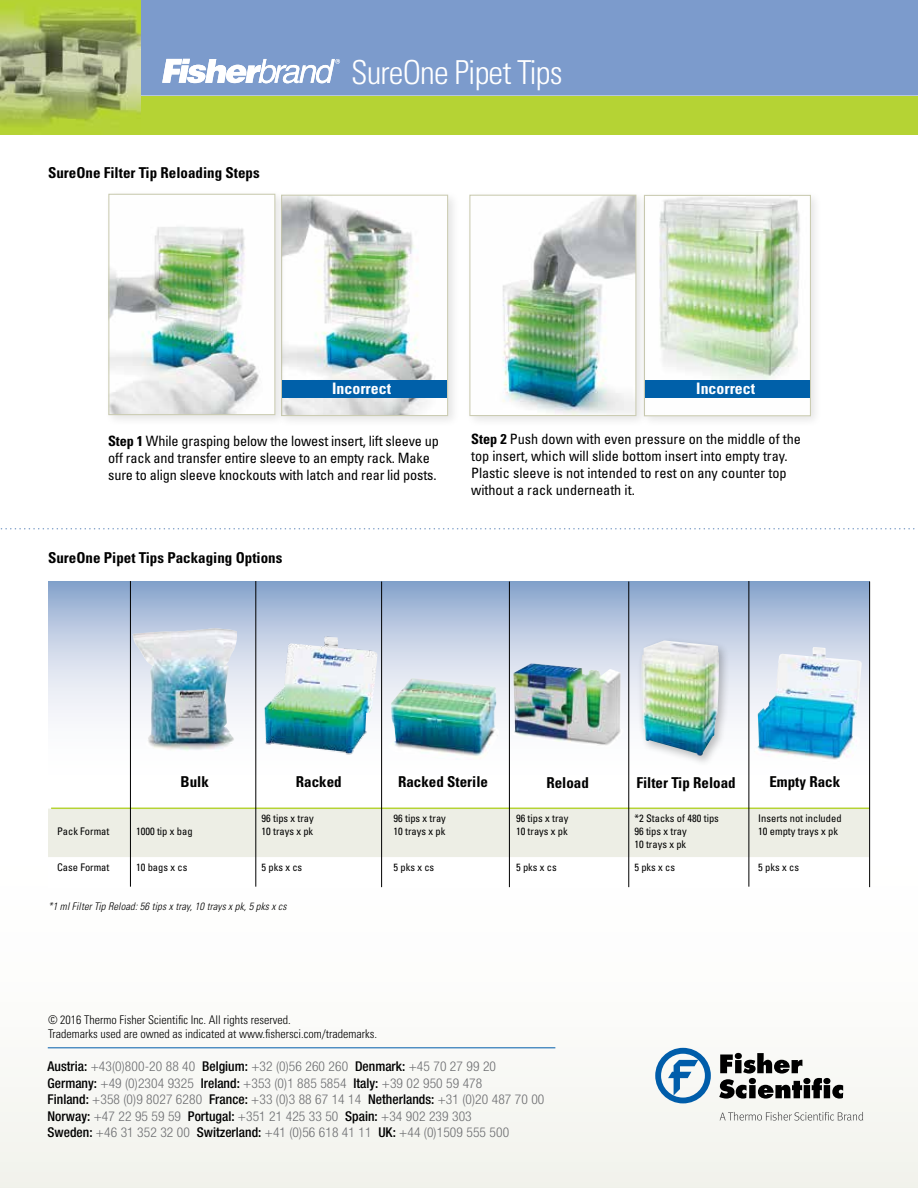
<style>
.page{position:relative;width:918px;height:1188px;background:#fff}
.page>*{position:absolute;margin:0;border:0;box-sizing:border-box;transform-origin:0 0}
.t1{font:300 condensed 33px "Univers LT Std";letter-spacing:-.025em;color:#fff}
.t2{font:700 condensed 15.9px "Univers LT Std";color:#fff}
.t3{font:700 condensed 15px "Univers LT Std";color:#000}
.t4{font:condensed 14.25px/17.1px "Univers LT Std";color:#000}
.t5{font:300 condensed 13.5px/16.5px "Helvetica Neue LT Std";letter-spacing:.01em;color:#6d6e71}
.t6{font:300 condensed 12px/14.1px "Univers LT Std";color:#000}
.t7{font:condensed 10.5px/12.6px "Univers LT Std";color:#000}
.t8{font:300 condensed 10.5px/13.5px "Helvetica Neue LT Std";color:#000}
.t9{font:italic 300 condensed 10.5px "Univers LT Std";letter-spacing:.01em;color:#000}
.s1{font-weight:700}
.s2{font-weight:500;color:#000}
</style>
<div class="page">
<div style="left:0;top:0;width:918px;height:135px;background:#7c9bcc"></div>
<div style="left:0;top:99px;width:918px;height:1089px;background:linear-gradient(to right,#fcfcfa,#fcfcfb)"></div>
<hr style="left:48px;top:1047px;width:507px;height:1px;background:#005daa">
<svg style="left:720px;top:1112px;width:143px;height:9px"></svg>
<svg style="left:655px;top:1048px;width:56px;height:55px"></svg>
<svg style="left:719px;top:1053px;width:124px;height:46px"></svg>
<svg style="left:48px;top:581px;width:822px;height:228px"></svg>
<img style="left:259px;top:636px;width:119px;height:124px">
<img style="left:386px;top:678px;width:113px;height:82px">
<img style="left:512px;top:663px;width:112px;height:84px">
<img style="left:753px;top:647px;width:112px;height:117px">
<svg style="left:48px;top:809px;width:821px;height:79px"></svg>
<hr style="left:51px;top:808px;width:819px;height:1px;background:#b5d334">
<img style="left:132px;top:628px;width:105px;height:125px">
<div style="left:637px;top:636px;width:94px;height:131px;background:#000;opacity:.25"></div>
<img style="left:642px;top:641px;width:77px;height:115px">
<hr style="left:130px;top:581px;width:1px;height:306px;background:#000">
<hr style="left:255px;top:581px;width:1px;height:306px;background:#000">
<hr style="left:748px;top:581px;width:1px;height:306px;background:#000">
<hr style="left:381px;top:582px;width:1px;height:305px;background:#000">
<hr style="left:509px;top:582px;width:1px;height:305px;background:#000">
<hr style="left:628px;top:582px;width:1px;height:305px;background:#000">
<hr style="left:869px;top:582px;width:1px;height:305px;background:#000">
<svg style="left:0;top:528px;width:918px;height:2px"></svg>
<div style="left:277px;top:190px;width:183px;height:238px;background:#000;opacity:.1"></div>
<img style="left:287px;top:197px;width:159px;height:217px">
<div style="left:281px;top:195px;width:167px;height:221px;border:1px solid #cbccb2"></div>
<div style="left:639px;top:190px;width:184px;height:238px;background:#000;opacity:.1"></div>
<img style="left:649px;top:197px;width:160px;height:217px">
<div style="left:644px;top:195px;width:167px;height:221px;border:1px solid #cbccb2"></div>
<div style="left:465px;top:190px;width:184px;height:238px;background:#000;opacity:.1"></div>
<img style="left:471px;top:197px;width:163px;height:217px">
<div style="left:469px;top:195px;width:167px;height:221px;border:1px solid #cbccb2"></div>
<div style="left:104px;top:189px;width:183px;height:238px;background:#000;opacity:.1"></div>
<img style="left:110px;top:196px;width:163px;height:217px">
<div style="left:108px;top:194px;width:167px;height:221px;border:1px solid #cbccb2"></div>
<div style="left:282px;top:381px;width:165px;height:17px;background:#0060a9"></div>
<div style="left:645px;top:381px;width:165px;height:17px;background:#0060a9"></div>
<div style="left:0;top:96px;width:918px;height:39px;background:#b5d334"></div>
<svg style="left:162px;top:59px;width:178px;height:24px"></svg>
<img style="left:0;top:0;width:141px;height:125px">
<p class="t3" style="left:48px;top:164px;width:213px">SureOne Filter Tip Reloading Steps</p>
<h1 class="t1" style="left:351px;top:52px;width:213px">SureOne Pipet Tips</h1>
<p class="t2" style="left:332px;top:378px;width:60px">Incorrect</p>
<p class="t2" style="left:696px;top:378px;width:60px">Incorrect</p>
<p class="t4" style="left:471px;top:430px;width:331px"><span class="s1">Step 2</span> Push down with even pressure on the middle of the top insert, which will slide bottom insert into empty tray.<br>Plastic sleeve is not intended to rest on any counter top without a rack underneath it.</p>
<p class="t4" style="left:108px;top:432px;width:332px"><span class="s1">Step 1</span> While grasping below the lowest insert, lift sleeve up off rack and transfer entire sleeve to an empty rack. Make sure to align sleeve knockouts with latch and rear lid posts.</p>
<p class="t3" style="left:48px;top:548px;width:236px">SureOne Pipet Tips Packaging Options</p>
<p class="t3" style="left:181px;top:773px;width:30px">Bulk</p>
<p class="t3" style="left:296px;top:773px;width:47px">Racked</p>
<p class="t3" style="left:398px;top:773px;width:92px">Racked Sterile</p>
<p class="t3" style="left:546px;top:773px;width:44px">Reload</p>
<p class="t3" style="left:636px;top:773px;width:101px">Filter Tip Reload</p>
<p class="t3" style="left:769px;top:773px;width:72px">Empty Rack</p>
<p class="t7" style="left:57px;top:825px;width:54px">Pack Format</p>
<p class="t7" style="left:136px;top:825px;width:58px">1000 tip x bag</p>
<p class="t7" style="left:261px;top:812px;width:54px">96 tips x tray<br>10 trays x pk</p>
<p class="t7" style="left:393px;top:812px;width:54px">96 tips x tray<br>10 trays x pk</p>
<p class="t7" style="left:516px;top:812px;width:54px">96 tips x tray<br>10 trays x pk</p>
<p class="t7" style="left:634px;top:812px;width:86px">*2 Stacks of 480 tips<br>96 tips x tray<br>10 trays x pk</p>
<p class="t7" style="left:758px;top:812px;width:85px">Inserts not included<br>10 empty trays x pk</p>
<p class="t7" style="left:57px;top:861px;width:54px">Case Format</p>
<p class="t7" style="left:136px;top:861px;width:53px">10 bags x cs</p>
<p class="t7" style="left:261px;top:861px;width:42px">5 pks x cs</p>
<p class="t7" style="left:394px;top:861px;width:42px">5 pks x cs</p>
<p class="t7" style="left:516px;top:861px;width:42px">5 pks x cs</p>
<p class="t7" style="left:634px;top:861px;width:42px">5 pks x cs</p>
<p class="t7" style="left:758px;top:861px;width:42px">5 pks x cs</p>
<p class="t9" style="left:48px;top:900px;width:240px">*1 ml Filter Tip Reload: 56 tips x tray, 10 trays x pk, 5 pks x cs</p>
<p class="t6" style="left:48px;top:1013px;width:331px">© 2016 Thermo Fisher Scientific Inc. All rights reserved.<br>Trademarks used are owned as indicated at www.fishersci.com/trademarks.</p>
<p class="t5" style="left:48px;top:1058px;width:498px"><span class="s2">Austria:</span> +43(0)800-20 88 40 <span class="s2">Belgium:</span> +32 (0)56 260 260 <span class="s2">Denmark:</span> +45 70 27 99 20<br><span class="s2">Germany:</span> +49 (0)2304 9325 <span class="s2">Ireland:</span> +353 (0)1 885 5854 <span class="s2">Italy:</span> +39 02 950 59 478<br><span class="s2">Finland:</span> +358 (0)9 8027 6280 <span class="s2">France:</span> +33 (0)3 88 67 14 14 <span class="s2">Netherlands:</span> +31 (0)20 487 70 00<br><span class="s2">Norway:</span> +47 22 95 59 59 <span class="s2">Portugal:</span> +351 21 425 33 50 <span class="s2">Spain:</span> +34 902 239 303<br><span class="s2">Sweden:</span> +46 31 352 32 00 <span class="s2">Switzerland:</span> +41 (0)56 618 41 11 <span class="s2">UK:</span> +44 (0)1509 555 500</p>
<p class="t8" style="left:48px;top:1013px;width:285px">© 2015 Thermo Fisher Scientific Inc. All rights reserved.<br>Trademarks used are owned as indicated at www.fishersci.com/trademarks.</p>
</div>
